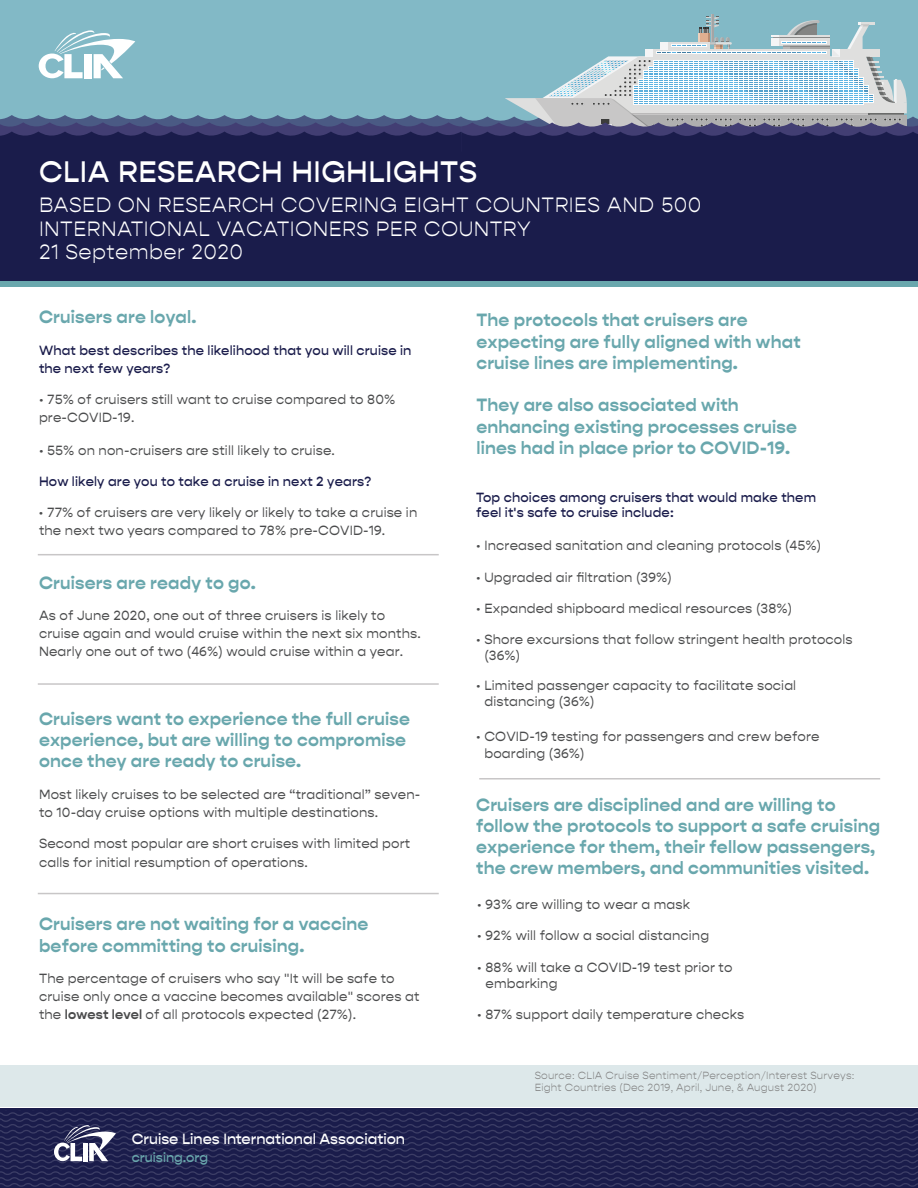
<style>
.page{position:relative;width:918px;height:1188px;background:#fff}
.page>*{position:absolute;margin:0;border:0;box-sizing:border-box;transform-origin:0 0}
.kicker{font:500 30px "Gopher";letter-spacing:.015em;color:#fff}
.kicker-2{font:300 21px/23.7px "Gopher";letter-spacing:.02em;color:#fff}
.body_copy{font:700 18px/21.1px "Gopher";letter-spacing:.01em;color:#69a7ad}
.t1{font:500 15px "Gopher";color:#fff}
.body_copy-2{font:13.5px/18px "Gopher";letter-spacing:.01em;color:#4b4c4d}
.body_copy-3{font:500 13.5px/18px "Gopher";letter-spacing:.01em;color:#1a1c4b}
.t2{font:500 13.5px "Gopher";color:#69a7ad}
.t3{font:300 10.5px/12.3px "Gopher";letter-spacing:.015em;color:#808080}
.s1{font-weight:700}
</style>
<div class="page">
<div style="left:0;top:1108px;width:918px;height:80px;background:#1a1c4b"></div>
<svg style="left:0;top:1112px;width:918px;height:75px"></svg>
<div style="left:0;top:130px;width:918px;height:151px;background:#1a1c4b"></div>
<div style="left:0;top:281px;width:918px;height:6px;background:#69a7ad"></div>
<div style="left:0;top:0;width:918px;height:161px;background:#82b9c6"></div>
<svg style="left:0;top:15px;width:918px;height:146px"></svg>
<div style="left:0;top:1065px;width:918px;height:42px;background:#dde8ea"></div>
<hr style="left:38px;top:554px;width:401px;height:1px;background:#c8c6c7">
<hr style="left:479px;top:778px;width:401px;height:2px;background:#c8c6c7">
<hr style="left:38px;top:683px;width:401px;height:2px;background:#c8c6c7">
<hr style="left:38px;top:893px;width:401px;height:1px;background:#c8c6c7">
<p class="kicker" style="left:39px;top:154px;width:440px">CLIA RESEARCH HIGHLIGHTS</p>
<p class="kicker-2" style="left:39px;top:193px;width:664px">BASED ON RESEARCH COVERING EIGHT COUNTRIES AND 500<br>INTERNATIONAL VACATIONERS PER COUNTRY<br>21 September 2020</p>
<p class="body_copy" style="left:39px;top:307px;width:159px">Cruisers are loyal.</p>
<p class="body_copy-3" style="left:39px;top:341px;width:374px">What best describes the likelihood that you will cruise in the next few years?</p>
<p class="body_copy-2" style="left:39px;top:391px;width:358px">• 75% of cruisers still want to cruise compared to 80% pre-COVID-19.</p>
<p class="body_copy-2" style="left:39px;top:442px;width:297px">• 55% on non-cruisers are still likely to cruise.</p>
<p class="body_copy-3" style="left:39px;top:472px;width:334px">How likely are you to take a cruise in next 2 years?</p>
<p class="body_copy-2" style="left:39px;top:503px;width:380px">• 77% of cruisers are very likely or likely to take a cruise in the next two years compared to 78% pre-COVID-19.</p>
<p class="body_copy" style="left:39px;top:572px;width:218px">Cruisers are ready to go.</p>
<p class="body_copy-2" style="left:39px;top:607px;width:383px">As of June 2020, one out of three cruisers is likely to cruise again and would cruise within the next six months.<br>Nearly one out of two (46%) would cruise within a year.</p>
<p class="body_copy" style="left:39px;top:709px;width:372px">Cruisers want to experience the full cruise experience, but are willing to compromise once they are ready to cruise.</p>
<p class="body_copy-2" style="left:39px;top:785px;width:383px">Most likely cruises to be selected are “traditional” seven&shy;to 10-day cruise options with multiple destinations.</p>
<p class="body_copy-2" style="left:39px;top:834px;width:373px;line-height:18.6px">Second most popular are short cruises with limited port calls for initial resumption of operations.</p>
<p class="body_copy" style="left:39px;top:914px;width:331px">Cruisers are not waiting for a vaccine before committing to cruising.</p>
<p class="body_copy-2" style="left:39px;top:970px;width:382px">The percentage of cruisers who say "It will be safe to cruise only once a vaccine becomes available" scores at the <span class="s1">lowest level</span> of all protocols expected (27%).</p>
<p class="t1" style="left:132px;top:1130px;width:275px">Cruise Lines International Association</p>
<p class="t2" style="left:132px;top:1149px;width:78px">cruising.org</p>
<p class="body_copy" style="left:476px;top:310px;width:326px">The protocols that cruisers are expecting are fully aligned with what cruise lines are implementing.</p>
<p class="body_copy" style="left:476px;top:394px;width:322px;line-height:21.6px">They are also associated with enhancing existing processes cruise lines had in place prior to COVID-19.</p>
<p class="body_copy-3" style="left:476px;top:489px;width:341px;line-height:15.8px">Top choices among cruisers that would make them feel it's safe to cruise include:</p>
<p class="body_copy-2" style="left:476px;top:537px;width:347px">• Increased sanitation and cleaning protocols (45%)</p>
<p class="body_copy-2" style="left:476px;top:568px;width:197px">• Upgraded air filtration (39%)</p>
<p class="body_copy-2" style="left:476px;top:600px;width:317px">• Expanded shipboard medical resources (38%)</p>
<p class="body_copy-2" style="left:484px;top:632px;width:370px;line-height:16.2px;text-indent:-8px">• Shore excursions that follow stringent health protocols (36%)</p>
<p class="body_copy-2" style="left:484px;top:677px;width:313px;line-height:16.8px;text-indent:-8px">• Limited passenger capacity to facilitate social distancing (36%)</p>
<p class="body_copy-2" style="left:484px;top:729px;width:337px;line-height:16.8px;text-indent:-8px">• COVID-19 testing for passengers and crew before boarding (36%)</p>
<p class="body_copy" style="left:476px;top:794px;width:405px">Cruisers are disciplined and are willing to follow the protocols to support a safe cruising experience for them, their fellow passengers, the crew members, and communities visited.</p>
<p class="body_copy-2" style="left:477px;top:895px;width:214px">• 93% are willing to wear a mask</p>
<p class="body_copy-2" style="left:477px;top:927px;width:233px">• 92% will follow a social distancing</p>
<p class="body_copy-2" style="left:485px;top:960px;width:249px;line-height:15.6px;text-indent:-8px">• 88% will take a COVID-19 test prior to embarking</p>
<p class="body_copy-2" style="left:477px;top:1006px;width:269px">• 87% support daily temperature checks</p>
<p class="t3" style="left:535px;top:1070px;width:321px">Source: CLIA Cruise Sentiment/Perception/Interest Surveys:<br>Eight Countries (Dec 2019, April, June, &amp; August 2020)</p>
</div>
